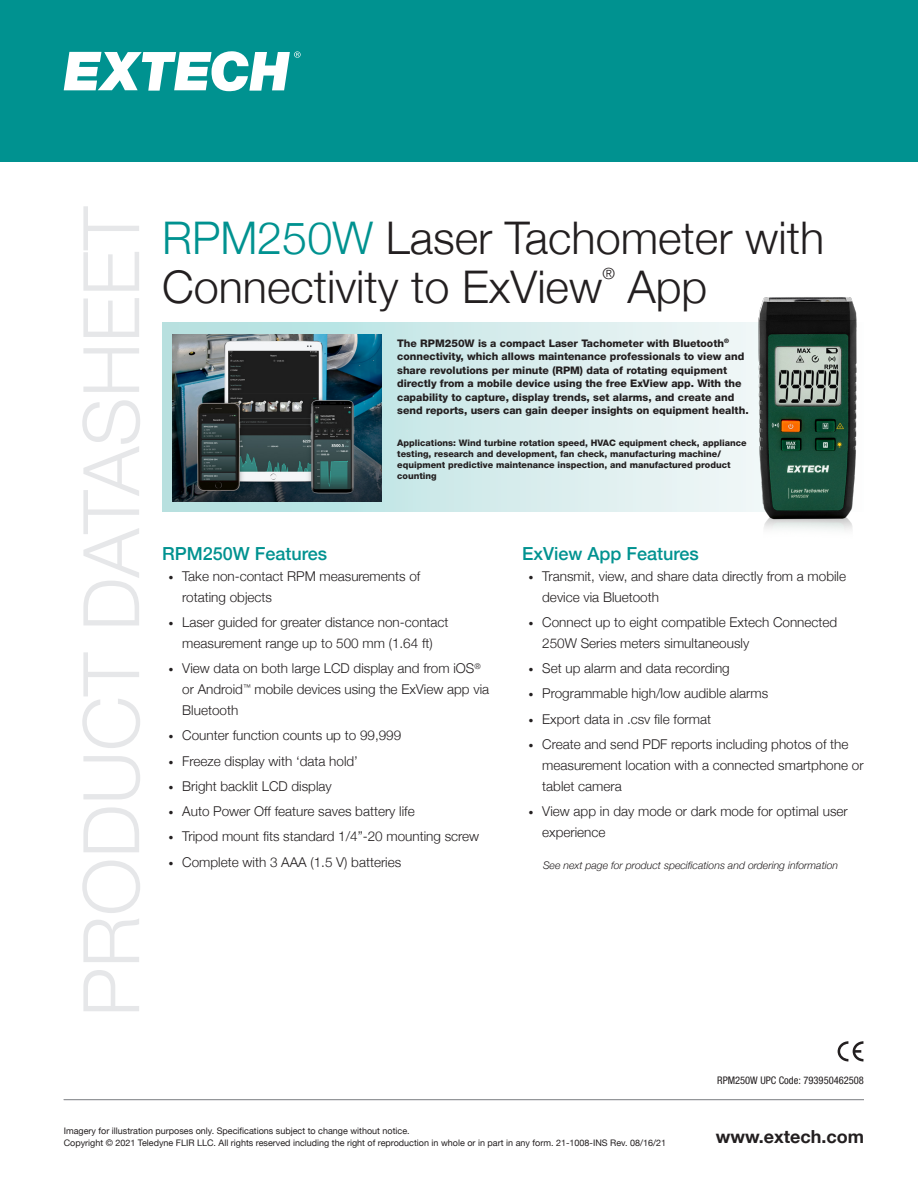
<style>
.page{position:relative;width:918px;height:1188px;background:#fff}
.page>*{position:absolute;margin:0;border:0;box-sizing:border-box;transform-origin:0 0}
.t1{font:300 78px "Helvetica Neue";color:#e6e7e9}
.t2{font:300 45px/49.5px "Helvetica Neue";color:#231f20}
.t3{font:500 18px "Helvetica Neue";color:#009290}
.t4{font:700 18px "Helvetica Neue";color:#231f20}
.t5{font:300 15.75px "Helvetica Neue";color:#231f20}
.t6{font:300 13.5px/21px "Helvetica Neue";color:#231f20}
.t7{font:800 10.5px/13.5px "Helvetica Neue LT Std";color:#231f20}
.t8{font:italic 300 10.5px "Helvetica Neue";color:#231f20}
.t9{font:10.5px "Helvetica Neue LT 57 Cn";color:#231f20}
.t10{font:9px/12px "Helvetica Neue";color:#231f20}
.t11{font:800 9px/10.8px "Helvetica Neue LT Std";color:#231f20}
.s1{color:#009290}
.s2{font-family:"Helvetica LT Std";font-weight:900}
</style>
<div class="page">
<div style="left:0;top:0;width:918px;height:162px;background:#009290"></div>
<svg style="left:64px;top:51px;width:237px;height:41px"></svg>
<hr style="left:64px;top:1099px;width:800px;height:1px;background:#939598">
<svg style="left:162px;top:323px;width:555px;height:189px;background:#d5ebeb"></svg>
<svg style="left:838px;top:1041px;width:25px;height:20px"></svg>
<img style="left:173px;top:334px;width:208px;height:168px">
<img style="left:717px;top:297px;width:140px;height:233px">
<h1 class="t1" style="left:48px;top:1017px;width:812px;rotate:-90deg">PRODUCT DATASHEET</h1>
<p class="t2" style="left:162px;top:209px;width:664px"><span class="s1">RPM250W</span> Laser Tachometer with<br>Connectivity to ExView</p>
<p class="t5" style="left:602px;top:261px;width:14px">®</p>
<p class="t2" style="left:627px;top:259px;width:82px">App</p>
<p class="t7" style="left:397px;top:336px;width:353px">The RPM250W is a compact Laser Tachometer with Bluetooth<sup>® </sup>connectivity, which allows maintenance professionals to view and share revolutions per minute (RPM) data of rotating equipment directly from a mobile device using the free ExView app. With the capability to capture, display trends, set alarms, and create and send reports, users can gain deeper insights on equipment health.</p>
<p class="t11" style="left:397px;top:438px;width:351px">Applications: Wind turbine rotation speed, HVAC equipment check, appliance testing, research and development, fan check, manufacturing machine/ equipment predictive maintenance inspection, and manufactured product counting</p>
<p class="t3" style="left:162px;top:539px;width:167px">RPM250W Features</p>
<p class="t6" style="left:182px;top:564px;width:240px;text-indent:-14px"><span class="s2">·</span> Take non-contact RPM measurements of rotating objects</p>
<p class="t6" style="left:169px;top:611px;width:281px;text-align:center"><span class="s2">·</span> Laser guided for greater distance non-contact measurement range up to 500 mm (1.64 ft)</p>
<p class="t6" style="left:182px;top:657px;width:308px;text-indent:-14px"><span class="s2">·</span> View data on both large LCD display and from iOS<sup>® </sup>or Android<sup>™</sup> mobile devices using the ExView app via<br>Bluetooth</p>
<p class="t6" style="left:169px;top:724px;width:234px"><span class="s2">·</span> Counter function counts up to 99,999</p>
<p class="t6" style="left:169px;top:749px;width:191px"><span class="s2">·</span> Freeze display with ‘data hold’</p>
<p class="t6" style="left:169px;top:775px;width:165px"><span class="s2">·</span> Bright backlit LCD display</p>
<p class="t6" style="left:169px;top:800px;width:248px"><span class="s2">·</span> Auto Power Off feature saves battery life</p>
<p class="t6" style="left:169px;top:825px;width:312px"><span class="s2">·</span> Tripod mount fits standard 1/4”-20 mounting screw</p>
<p class="t6" style="left:169px;top:850px;width:234px"><span class="s2">·</span> Complete with 3 AAA (1.5 V) batteries</p>
<p class="t3" style="left:522px;top:539px;width:178px">ExView App Features</p>
<p class="t6" style="left:542px;top:564px;width:305px;text-indent:-14px"><span class="s2">·</span> Transmit, view, and share data directly from a mobile device via Bluetooth</p>
<p class="t6" style="left:542px;top:611px;width:297px;text-indent:-14px"><span class="s2">·</span> Connect up to eight compatible Extech Connected<br>250W Series meters simultaneously</p>
<p class="t6" style="left:529px;top:657px;width:203px"><span class="s2">·</span> Set up alarm and data recording</p>
<p class="t6" style="left:529px;top:682px;width:241px"><span class="s2">·</span> Programmable high/low audible alarms</p>
<p class="t6" style="left:529px;top:707px;width:184px"><span class="s2">·</span> Export data in .csv file format</p>
<p class="t6" style="left:542px;top:733px;width:323px;text-indent:-14px"><span class="s2">·</span> Create and send PDF reports including photos of the measurement location with a connected smartphone or tablet camera</p>
<p class="t6" style="left:542px;top:800px;width:307px;text-indent:-14px"><span class="s2">·</span> View app in day mode or dark mode for optimal user experience</p>
<p class="t8" style="left:543px;top:857px;width:297px">See next page for product specifications and ordering information</p>
<p class="t9" style="left:717px;top:1074px;width:148px">RPM250W UPC Code: 793950462508</p>
<p class="t10" style="left:64px;top:1125px;width:604px">Imagery for illustration purposes only. Specifications subject to change without notice.<br>Copyright © 2021 Teledyne FLIR LLC. All rights reserved including the right of reproduction in whole or in part in any form. 21-1008-INS Rev. 08/16/21</p>
<p class="t4" style="left:716px;top:1122px;width:150px">www.extech.com</p>
</div>
